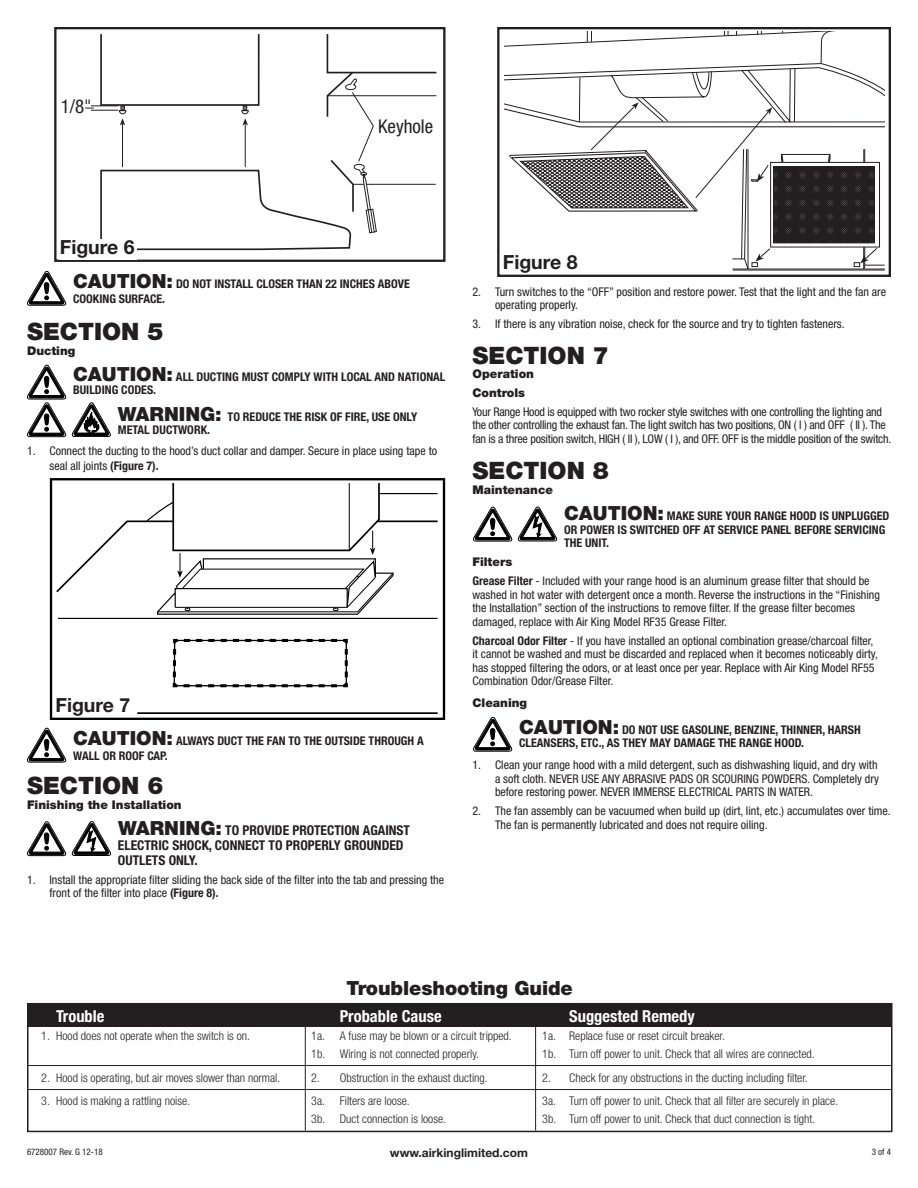
<style>
.page{position:relative;width:918px;height:1188px;background:#fff}
.page>*{position:absolute;margin:0;border:0;box-sizing:border-box;transform-origin:0 0}
.t1{font:900 24px "Helvetica Neue";color:#231f20}
.t2{font:700 19.5px "Helvetica Neue";color:#231f20}
.t3{font:900 19.5px "Helvetica Neue";letter-spacing:-.005em;color:#231f20}
.t4{font:condensed 19.05px "Helvetica Neue";color:#231f20}
.t5{font:700 condensed 16.5px "Helvetica Neue";color:#fff}
.t6{font:700 condensed 13.5px/15px "Helvetica Neue";color:#231f20}
.t7{font:condensed 12px/13.5px "Helvetica Neue";color:#231f20}
.t8{font:300 condensed 12px "Helvetica Neue";color:#231f20}
.t9{font:700 condensed 12px/13.5px "Helvetica Neue";color:#231f20}
.t10{font:900 12px/18.9px "Helvetica Neue";color:#231f20}
.t11{font:700 12px "Helvetica Neue";color:#231f20}
.t12{font:condensed 9px "Helvetica Neue";color:#231f20}
.s1{font-weight:300}
.s2{font-weight:900;font-stretch:normal;font-size:19.5px}
.s3{font-weight:900;font-stretch:normal}
.s4{font-weight:700}
</style>
<div class="page">
<div style="left:54px;top:27px;width:391px;height:235px;border:2px solid #231f20"></div>
<svg style="left:100px;top:34px;width:251px;height:217px"></svg>
<svg style="left:85px;top:105px;width:41px;height:21px"></svg>
<hr style="left:122px;top:124px;width:1px;height:43px;background:#231f20">
<svg style="left:241px;top:105px;width:8px;height:21px"></svg>
<hr style="left:245px;top:124px;width:1px;height:43px;background:#231f20">
<svg style="left:326px;top:34px;width:111px;height:199px"></svg>
<div style="left:60px;top:239px;width:77px;height:21px;background:#fff"></div>
<div style="left:497px;top:27px;width:394px;height:250px;border:2px solid #231f20"></div>
<hr style="left:733px;top:270px;width:152px;height:1px;background:#231f20">
<svg style="left:504px;top:32px;width:381px;height:238px"></svg>
<div style="left:50px;top:478px;width:395px;height:242px;border:2px solid #000"></div>
<svg style="left:172px;top:638px;width:176px;height:50px"></svg>
<hr style="left:137px;top:712px;width:301px;height:2px;background:#000">
<hr style="left:58px;top:618px;width:380px;height:1px;background:#000">
<svg style="left:56px;top:483px;width:382px;height:132px"></svg>
<div style="left:27px;top:1003px;width:865px;height:129px;border:2px solid #231f20"></div>
<div style="left:28px;top:1004px;width:864px;height:23px;background:#231f20"></div>
<hr style="left:305px;top:1022px;width:1px;height:108px;background:#231f20">
<hr style="left:535px;top:1022px;width:1px;height:108px;background:#231f20">
<hr style="left:28px;top:1065px;width:864px;height:1px;background:#231f20">
<hr style="left:28px;top:1089px;width:864px;height:1px;background:#231f20">
<svg style="left:72px;top:821px;width:39px;height:35px"></svg>
<svg style="left:27px;top:821px;width:39px;height:35px"></svg>
<svg style="left:27px;top:271px;width:39px;height:35px"></svg>
<svg style="left:27px;top:728px;width:39px;height:35px"></svg>
<svg style="left:72px;top:403px;width:39px;height:34px"></svg>
<svg style="left:27px;top:365px;width:39px;height:72px"></svg>
<svg style="left:518px;top:507px;width:39px;height:34px"></svg>
<svg style="left:473px;top:507px;width:39px;height:35px"></svg>
<svg style="left:473px;top:717px;width:39px;height:35px"></svg>
<h3 class="t4" style="left:61px;top:95px;width:32px">1/8<span class="s1">"</span></h3>
<h3 class="t4" style="left:378px;top:115px;width:57px">Keyhole</h3>
<h2 class="t2" style="left:60px;top:235px;width:76px">Figure 6</h2>
<p class="t9" style="left:73px;top:276px;width:338px;line-height:15px"><span class="s2">CAUTION:</span> DO NOT INSTALL CLOSER THAN 22 INCHES ABOVE<br>COOKING SURFACE.</p>
<h1 class="t1" style="left:27px;top:317px;width:138px">SECTION 5</h1>
<p class="t9" style="left:73px;top:337px;width:374px;line-height:26.4px;text-indent:-46px"><span class="s3">Ducting<br></span><span class="s2">CAUTION:</span> ALL DUCTING MUST COMPLY WITH LOCAL AND NATIONAL</p>
<p class="t9" style="left:73px;top:383px;width:85px">BUILDING CODES.</p>
<p class="t9" style="left:118px;top:410px;width:301px"><span class="s2">WARNING:</span> TO REDUCE THE RISK OF FIRE, USE ONLY<br>METAL DUCTWORK.</p>
<p class="t7" style="left:50px;top:443px;width:389px;line-height:15px;text-indent:-22px">1. Connect the ducting to the hood’s duct collar and damper. Secure in place using tape to seal all joints <span class="s4">(Figure 7).</span></p>
<h2 class="t2" style="left:55px;top:693px;width:76px">Figure 7</h2>
<p class="t9" style="left:73px;top:733px;width:352px;line-height:15px"><span class="s2">CAUTION:</span> ALWAYS DUCT THE FAN TO THE OUTSIDE THROUGH A<br>WALL OR ROOF CAP.</p>
<h1 class="t1" style="left:27px;top:771px;width:138px">SECTION 6</h1>
<p class="t10" style="left:27px;top:795px;width:156px">Finishing the Installation</p>
<p class="t6" style="left:118px;top:823px;width:294px"><span class="s2">WARNING:</span> TO PROVIDE PROTECTION AGAINST<br>ELECTRIC SHOCK, CONNECT TO PROPERLY GROUNDED<br>OUTLETS ONLY.</p>
<p class="t7" style="left:50px;top:873px;width:396px;text-indent:-22px">1. Install the appropriate filter sliding the back side of the filter into the tab and pressing the front of the filter into place <span class="s4">(Figure 8).</span></p>
<h2 class="t2" style="left:503px;top:250px;width:76px">Figure 8</h2>
<p class="t7" style="left:495px;top:285px;width:393px;text-indent:-22px">2. Turn switches to the “OFF” position and restore power. Test that the light and the fan are operating properly.</p>
<p class="t7" style="left:472px;top:317px;width:374px">3. If there is any vibration noise, check for the source and try to tighten fasteners.</p>
<h1 class="t1" style="left:472px;top:341px;width:138px">SECTION 7</h1>
<p class="t10" style="left:472px;top:364px;width:63px">Operation<br>Controls</p>
<p class="t7" style="left:472px;top:405px;width:420px">Your Range Hood is equipped with two rocker style switches with one controlling the lighting and the other controlling the exhaust fan. The light switch has two positions, ON ( I ) and OFF ( II ). The fan is a three position switch, HIGH ( II ), LOW ( I ), and OFF. OFF is the middle position of the switch.</p>
<h1 class="t1" style="left:472px;top:456px;width:138px">SECTION 8</h1>
<p class="t10" style="left:472px;top:480px;width:82px">Maintenance</p>
<p class="t9" style="left:564px;top:509px;width:327px"><span class="s2">CAUTION:</span> MAKE SURE YOUR RANGE HOOD IS UNPLUGGED<br>OR POWER IS SWITCHED OFF AT SERVICE PANEL BEFORE SERVICING<br>THE UNIT.</p>
<p class="t7" style="left:472px;top:552px;width:399px;line-height:18.9px"><span class="s3">Filters<br></span><span class="s4">Grease Filter</span> - Included with your range hood is an aluminum grease filter that should be</p>
<p class="t7" style="left:472px;top:588px;width:409px">washed in hot water with detergent once a month. Reverse the instructions in the “Finishing the Installation” section of the instructions to remove filter. If the grease filter becomes damaged, replace with Air King Model RF35 Grease Filter.</p>
<p class="t7" style="left:472px;top:633px;width:407px"><span class="s4">Charcoal Odor Filter</span> - If you have installed an optional combination grease/charcoal filter, it cannot be washed and must be discarded and replaced when it becomes noticeably dirty, has stopped filtering the odors, or at least once per year. Replace with Air King Model RF55<br>Combination Odor/Grease Filter.</p>
<p class="t10" style="left:472px;top:693px;width:56px">Cleaning</p>
<p class="t9" style="left:519px;top:722px;width:343px"><span class="s2">CAUTION:</span> DO NOT USE GASOLINE, BENZINE, THINNER, HARSH<br>CLEANSERS, ETC., AS THEY MAY DAMAGE THE RANGE HOOD.</p>
<p class="t7" style="left:495px;top:758px;width:386px;text-align:justify;text-indent:-22px">1. Clean your range hood with a mild detergent, such as dishwashing liquid, and dry with a soft cloth. NEVER USE ANY ABRASIVE PADS OR SCOURING POWDERS. Completely dry before restoring power. NEVER IMMERSE ELECTRICAL PARTS IN WATER.</p>
<p class="t7" style="left:495px;top:804px;width:397px;text-indent:-22px">2. The fan assembly can be vacuumed when build up (dirt, lint, etc.) accumulates over time.<br>The fan is permanently lubricated and does not require oiling.</p>
<h2 class="t3" style="left:347px;top:977px;width:228px">Troubleshooting Guide</h2>
<h3 class="t5" style="left:56px;top:1006px;width:50px">Trouble</h3>
<h3 class="t5" style="left:340px;top:1006px;width:103px">Probable Cause</h3>
<h3 class="t5" style="left:569px;top:1006px;width:127px">Suggested Remedy</h3>
<p class="t8" style="left:41px;top:1029px;width:210px">1. Hood does not operate when the switch is on.</p>
<p class="t8" style="left:311px;top:1029px;width:202px">1a. A fuse may be blown or a circuit tripped.</p>
<p class="t8" style="left:542px;top:1029px;width:184px">1a. Replace fuse or reset circuit breaker.</p>
<p class="t8" style="left:311px;top:1047px;width:169px">1b. Wiring is not connected properly.</p>
<p class="t8" style="left:542px;top:1047px;width:274px">1b. Turn off power to unit. Check that all wires are connected.</p>
<p class="t8" style="left:41px;top:1071px;width:241px">2. Hood is operating, but air moves slower than normal.</p>
<p class="t8" style="left:311px;top:1071px;width:178px">2. Obstruction in the exhaust ducting.</p>
<p class="t8" style="left:542px;top:1071px;width:267px">2. Check for any obstructions in the ducting including filter.</p>
<p class="t8" style="left:41px;top:1094px;width:150px">3. Hood is making a rattling noise.</p>
<p class="t8" style="left:311px;top:1094px;width:100px">3a. Filters are loose.</p>
<p class="t8" style="left:542px;top:1094px;width:297px">3a. Turn off power to unit. Check that all filter are securely in place.</p>
<p class="t8" style="left:311px;top:1112px;width:136px">3b. Duct connection is loose.</p>
<p class="t8" style="left:542px;top:1112px;width:275px">3b. Turn off power to unit. Check that duct connection is tight.</p>
<p class="t12" style="left:27px;top:1146px;width:77px">6728007 Rev. G 12-18</p>
<p class="t11" style="left:390px;top:1145px;width:140px">www.airkinglimited.com</p>
<p class="t12" style="left:872px;top:1146px;width:21px">3 of 4</p>
</div>
